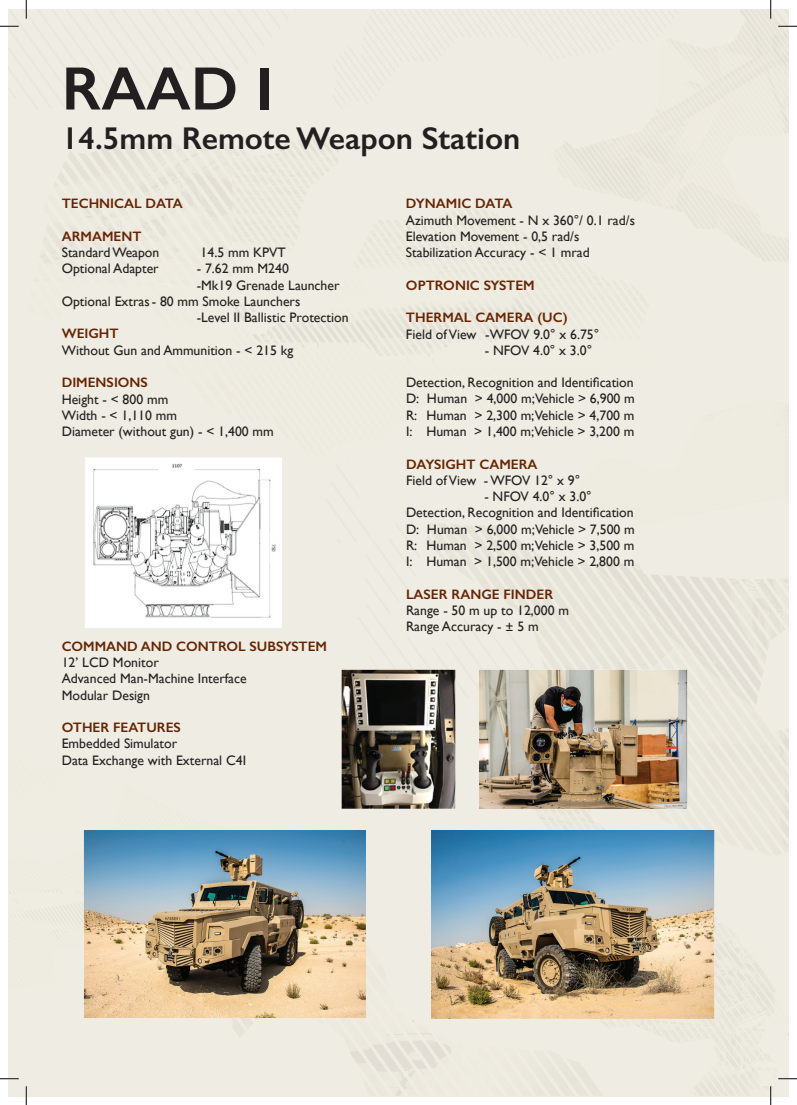
<style>
.page{position:relative;width:797px;height:1105px;background:#fff}
.page>*{position:absolute;margin:0;border:0;box-sizing:border-box;transform-origin:0 0}
.t1{font:600 61.5px "Gill Sans";color:#231f20}
.t2{font:600 31.62px "Gill Sans";color:#231f20}
.t3{font:13.75px/16.2px "Gill Sans";color:#231f20}
.t4{font:600 13.75px "Gill Sans";color:#662402}
</style>
<div class="page">
<img style="left:26px;top:26px;width:744px;height:1053px">
<svg style="left:0;top:25px;width:19px;height:2px"></svg>
<svg style="left:778px;top:25px;width:19px;height:2px"></svg>
<svg style="left:0;top:1078px;width:19px;height:1px"></svg>
<svg style="left:778px;top:1078px;width:19px;height:1px"></svg>
<svg style="left:25px;top:0;width:2px;height:19px"></svg>
<svg style="left:25px;top:1086px;width:2px;height:19px"></svg>
<svg style="left:770px;top:0;width:1px;height:19px"></svg>
<svg style="left:770px;top:1086px;width:1px;height:19px"></svg>
<h1 class="t1" style="left:62px;top:51px;width:213px">RAAD I</h1>
<h2 class="t2" style="left:62px;top:120px;width:460px">14.5mm Remote Weapon Station</h2>
<p class="t4" style="left:62px;top:195px;width:123px">TECHNICAL DATA</p>
<p class="t4" style="left:62px;top:228px;width:81px">ARMAMENT</p>
<p class="t3" style="left:62px;top:244px;width:99px">StandardWeapon</p>
<p class="t3" style="left:62px;top:261px;width:98px">Optional Adapter</p>
<p class="t3" style="left:201px;top:244px;width:87px">14.5 mm KPVT</p>
<p class="t3" style="left:197px;top:261px;width:94px">- 7.62 mm M240</p>
<p class="t3" style="left:197px;top:277px;width:144px">-Mk19 Grenade Launcher</p>
<p class="t3" style="left:62px;top:293px;width:240px">Optional Extras- 80 mm Smoke Launchers</p>
<p class="t3" style="left:197px;top:309px;width:153px">-Level II Ballistic Protection</p>
<p class="t4" style="left:62px;top:325px;width:58px">WEIGHT</p>
<p class="t3" style="left:62px;top:342px;width:233px">Without Gun and Ammunition - &lt; 215 kg</p>
<p class="t4" style="left:62px;top:374px;width:88px">DIMENSIONS</p>
<p class="t3" style="left:62px;top:391px;width:214px">Height - &lt; 800 mm<br>Width - &lt; 1,110 mm<br>Diameter (without gun) - &lt; 1,400 mm</p>
<p class="t4" style="left:62px;top:638px;width:267px">COMMAND AND CONTROL SUBSYSTEM</p>
<p class="t3" style="left:62px;top:654px;width:186px">12’ LCD Monitor<br>Advanced Man-Machine Interface<br>Modular Design</p>
<p class="t4" style="left:62px;top:719px;width:121px">OTHER FEATURES</p>
<p class="t3" style="left:62px;top:735px;width:186px">Embedded Simulator<br>Data Exchange with External C I4</p>
<p class="t4" style="left:406px;top:196px;width:108px">DYNAMIC DATA</p>
<p class="t3" style="left:406px;top:212px;width:230px">Azimuth Movement N- x 360°/ 0.1 rad s/<br>Elevation Movement - 0,5 rad s/<br>Stabilization Accuracy - &lt; 1 mrad</p>
<p class="t4" style="left:406px;top:277px;width:130px">OPTRONIC SYSTEM</p>
<p class="t4" style="left:406px;top:309px;width:163px">THERMAL CAMERA (UC(</p>
<p class="t3" style="left:485px;top:326px;width:115px">-WFOV 9.0° x 6.75°</p>
<p class="t3" style="left:406px;top:326px;width:72px">Field ofView</p>
<p class="t3" style="left:485px;top:342px;width:109px">- NFOV 4.0° x 3.0°</p>
<p class="t3" style="left:406px;top:374px;width:230px;text-align:right">Detection, Recognition and Identification &gt; 4,000 m;Vehicle &gt; 6,900 m</p>
<p class="t3" style="left:427px;top:391px;width:42px">Human</p>
<p class="t3" style="left:406px;top:391px;width:15px">D:</p>
<p class="t3" style="left:406px;top:407px;width:13px">R:</p>
<p class="t3" style="left:426px;top:407px;width:42px">Human</p>
<p class="t3" style="left:474px;top:407px;width:161px">&gt; 2,300 m;Vehicle &gt; 4,700 m</p>
<p class="t3" style="left:474px;top:423px;width:161px">&gt; 1,400 m;Vehicle &gt; 3,200 m</p>
<p class="t3" style="left:406px;top:423px;width:8px">:I</p>
<p class="t4" style="left:406px;top:455px;width:133px">DAYSIGHT CAMERA</p>
<p class="t3" style="left:484px;top:472px;width:98px">-WFOV 12° x 9°</p>
<p class="t3" style="left:426px;top:423px;width:42px">Human</p>
<p class="t3" style="left:406px;top:472px;width:72px">Field ofView</p>
<p class="t3" style="left:484px;top:488px;width:109px">- NFOV 4.0° x 3.0°</p>
<p class="t3" style="left:406px;top:504px;width:229px">Detection, Recognition and Identification</p>
<p class="t3" style="left:475px;top:521px;width:161px">&gt; 6,000 m;Vehicle &gt; 7,500 m</p>
<p class="t3" style="left:427px;top:521px;width:42px">Human</p>
<p class="t3" style="left:406px;top:521px;width:15px">D:</p>
<p class="t3" style="left:406px;top:537px;width:13px">R:</p>
<p class="t3" style="left:426px;top:537px;width:42px">Human</p>
<p class="t3" style="left:474px;top:537px;width:161px">&gt; 2,500 m;Vehicle &gt; 3,500 m</p>
<p class="t3" style="left:474px;top:553px;width:161px">&gt; 1,500 m;Vehicle &gt; 2,800 m</p>
<p class="t3" style="left:406px;top:553px;width:8px">:I</p>
<p class="t4" style="left:406px;top:585px;width:149px">LASER RANGE FINDER</p>
<p class="t3" style="left:406px;top:602px;width:164px">Range - 50 m up to 12,000 m<br>Range Accuracy m5±-</p>
<p class="t3" style="left:426px;top:553px;width:42px">Human</p>
</div>
